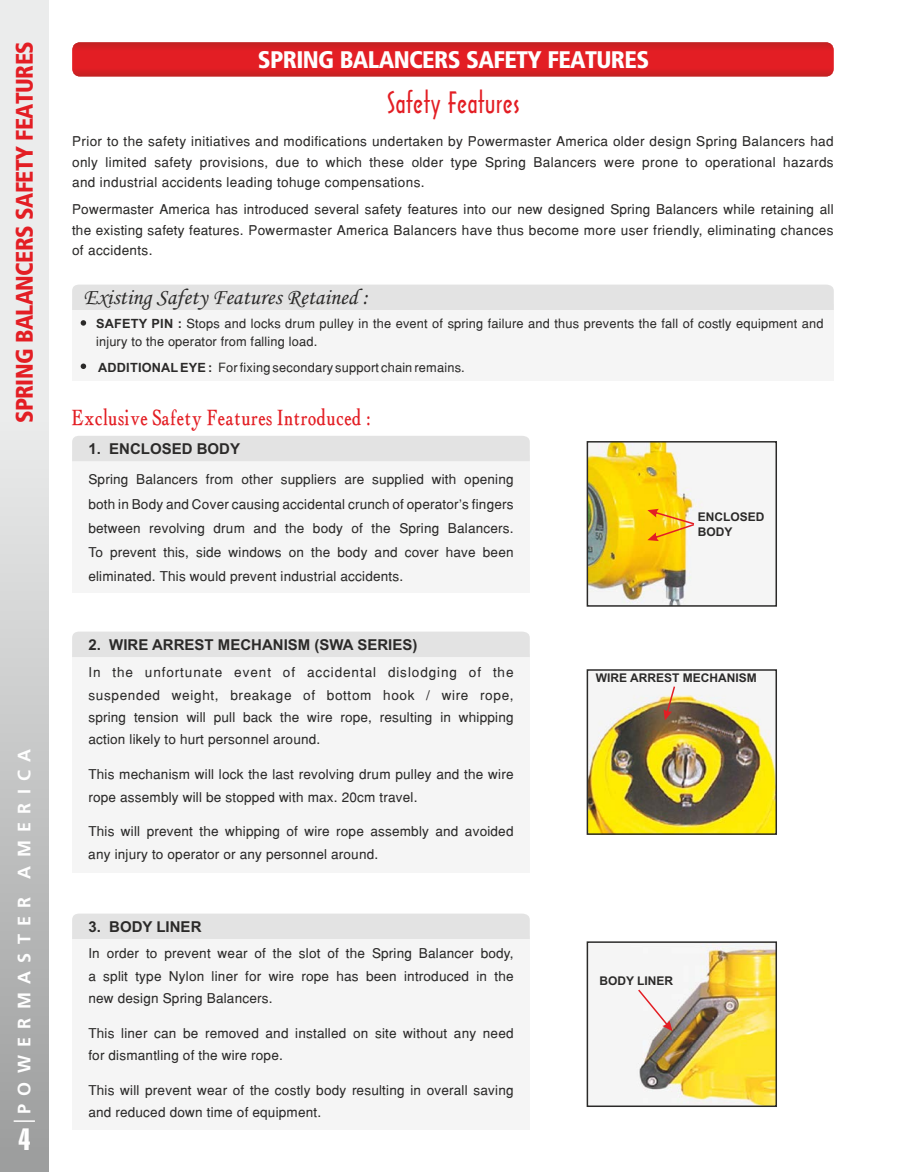
<style>
.page{position:relative;width:902px;height:1172px;background:#fff}
.page>*{position:absolute;margin:0;border:0;box-sizing:border-box;transform-origin:0 0}
.t1{font:30px "Swiss 911 BT Extra Compressed";color:#fefefe}
.t2{font:28.05px "Arcitectura";letter-spacing:.01em;color:#e31e24}
.t3{font:900 condensed 24px "Frutiger";letter-spacing:-.025em;color:#e31e24}
.t4{font:900 condensed 24px "Frutiger";letter-spacing:-.025em;color:#fefefe}
.t5{font:700 22.5px "Albatross";letter-spacing:.04em;color:#e31e24}
.t6{font:22.5px "Monotype Corsiva";color:#2b2a29}
.t7{font:700 18px "Frutiger";letter-spacing:.46em;color:#fefefe}
.t8{font:700 15px "Arial";color:#2b2a29}
.t9{font:13.5px/22.4px "Helvetica";letter-spacing:.015em;color:#2b2a29;text-align:justify}
.t10{font:12.75px/17.5px "Helvetica";letter-spacing:.015em;color:#2b2a29}
.t11{font:700 12px/14.7px "Arial";color:#2b2a29}
.s1{font-family:"Arial";font-weight:700}
</style>
<div class="page">
<div style="left:587px;top:670px;width:189px;height:164px;background:#f5f5f5"></div>
<img style="left:590px;top:695px;width:184px;height:137px">
<div style="left:587px;top:669px;width:190px;height:166px;border:2px solid #2b2a29"></div>
<div style="left:587px;top:442px;width:189px;height:164px;background:#f5f5f5"></div>
<img style="left:590px;top:444px;width:104px;height:160px">
<div style="left:587px;top:441px;width:190px;height:166px;border:2px solid #2b2a29"></div>
<div style="left:0;top:0;width:49px;height:118px;background:#ebecec"></div>
<div style="left:0;top:1037px;width:49px;height:135px;background:#9d9e9e"></div>
<img style="left:0;top:118px;width:49px;height:1004px">
<hr style="left:14px;top:1120px;width:21px;height:2px;background:#fefefe">
<img style="left:72px;top:42px;width:762px;height:34px">
<div style="left:72px;top:654px;width:458px;height:218px;background:#f5f5f5"></div>
<div style="left:72px;top:631px;width:458px;height:26px;background:#e3e3e3"></div>
<div style="left:72px;top:936px;width:458px;height:193px;background:#f5f5f5"></div>
<div style="left:72px;top:913px;width:458px;height:26px;background:#e3e3e3"></div>
<svg style="left:647px;top:509px;width:47px;height:32px;background:#f6bd36"></svg>
<svg style="left:663px;top:686px;width:12px;height:34px"></svg>
<div style="left:587px;top:942px;width:189px;height:164px;background:#f5f5f5"></div>
<img style="left:639px;top:948px;width:135px;height:156px">
<div style="left:587px;top:941px;width:190px;height:166px;border:2px solid #2b2a29"></div>
<svg style="left:638px;top:989px;width:34px;height:42px"></svg>
<div style="left:72px;top:304px;width:762px;height:77px;background:#f5f5f5"></div>
<svg style="left:81px;top:320px;width:5px;height:6px"></svg>
<svg style="left:81px;top:363px;width:5px;height:6px"></svg>
<div style="left:72px;top:284px;width:762px;height:26px;background:#e3e3e3"></div>
<div style="left:72px;top:455px;width:458px;height:138px;background:#f5f5f5"></div>
<div style="left:72px;top:436px;width:458px;height:25px;background:#e3e3e3"></div>
<h3 class="t3" style="left:15px;top:423px;width:384px;rotate:-90deg">SPRING BALANCERS SAFETY FEATURES</h3>
<h3 class="t4" style="left:258px;top:50px;width:393px">SPRING BALANCERS SAFETY FEATURES</h3>
<h2 class="t2" style="left:387px;top:89px;width:134px">Safety Features</h2>
<p class="t9" style="left:72px;top:132px;width:763px;line-height:20.4px">Prior to the safety initiatives and modifications undertaken by Powermaster America older design Spring Balancers had only limited safety provisions, due to which these older type Spring Balancers were prone to operational hazards and industrial accidents leading tohuge compensations.</p>
<p class="t9" style="left:72px;top:201px;width:763px;line-height:20.4px">Powermaster America has introduced several safety features into our new designed Spring Balancers while retaining all the existing safety features. Powermaster America Balancers have thus become more user friendly, eliminating chances of accidents.</p>
<h3 class="t6" style="left:84px;top:289px;width:286px">Existing Safety Features Retained :</h3>
<p class="t10" style="left:96px;top:316px;width:729px"><span class="s1">SAFETY PIN :</span> Stops and locks drum pulley in the event of spring failure and thus prevents the fall of costly equipment and injury to the operator from falling load.</p>
<p class="t10" style="left:98px;top:360px;width:368px"><span class="s1">ADDITIONAL EYE :</span> For fixing secondary support chain remains.</p>
<h3 class="t5" style="left:72px;top:405px;width:299px">Exclusive Safety Features Introduced :</h3>
<h3 class="t7" style="left:17px;top:1114px;width:367px;rotate:-90deg">POWERMASTER AMERICA</h3>
<h1 class="t1" style="left:19px;top:1127px;width:13px">4</h1>
<p class="t8" style="left:88px;top:443px;width:153px">1. ENCLOSED BODY</p>
<p class="t9" style="left:88px;top:469px;width:427px;line-height:24.2px">Spring Balancers from other suppliers are supplied with opening both in Body and Cover causing accidental crunch of operator's fingers between revolving drum and the body of the Spring Balancers.<br>To prevent this, side windows on the body and cover have been eliminated. This would prevent industrial accidents.</p>
<p class="t8" style="left:88px;top:639px;width:330px">2. WIRE ARREST MECHANISM (SWA SERIES)</p>
<p class="t9" style="left:88px;top:663px;width:427px">In the unfortunate event of accidental dislodging of the suspended weight, breakage of bottom hook / wire rope, spring tension will pull back the wire rope, resulting in whipping action likely to hurt personnel around.</p>
<p class="t9" style="left:88px;top:764px;width:427px">This mechanism will lock the last revolving drum pulley and the wire rope assembly will be stopped with max. 20cm travel.</p>
<p class="t9" style="left:88px;top:821px;width:427px">This will prevent the whipping of wire rope assembly and avoided any injury to operator or any personnel around.</p>
<p class="t8" style="left:88px;top:921px;width:115px">3. BODY LINER</p>
<p class="t9" style="left:88px;top:944px;width:427px">In order to prevent wear of the slot of the Spring Balancer body, a split type Nylon liner for wire rope has been introduced in the new design Spring Balancers.</p>
<p class="t9" style="left:88px;top:1023px;width:427px">This liner can be removed and installed on site without any need for dismantling of the wire rope.</p>
<p class="t9" style="left:88px;top:1080px;width:427px">This will prevent wear of the costly body resulting in overall saving and reduced down time of equipment.</p>
<p class="t11" style="left:698px;top:511px;width:68px">ENCLOSED<br>BODY</p>
<p class="t11" style="left:596px;top:671px;width:162px">WIRE ARREST MECHANISM</p>
<p class="t11" style="left:599px;top:975px;width:75px">BODY LINER</p>
</div>
